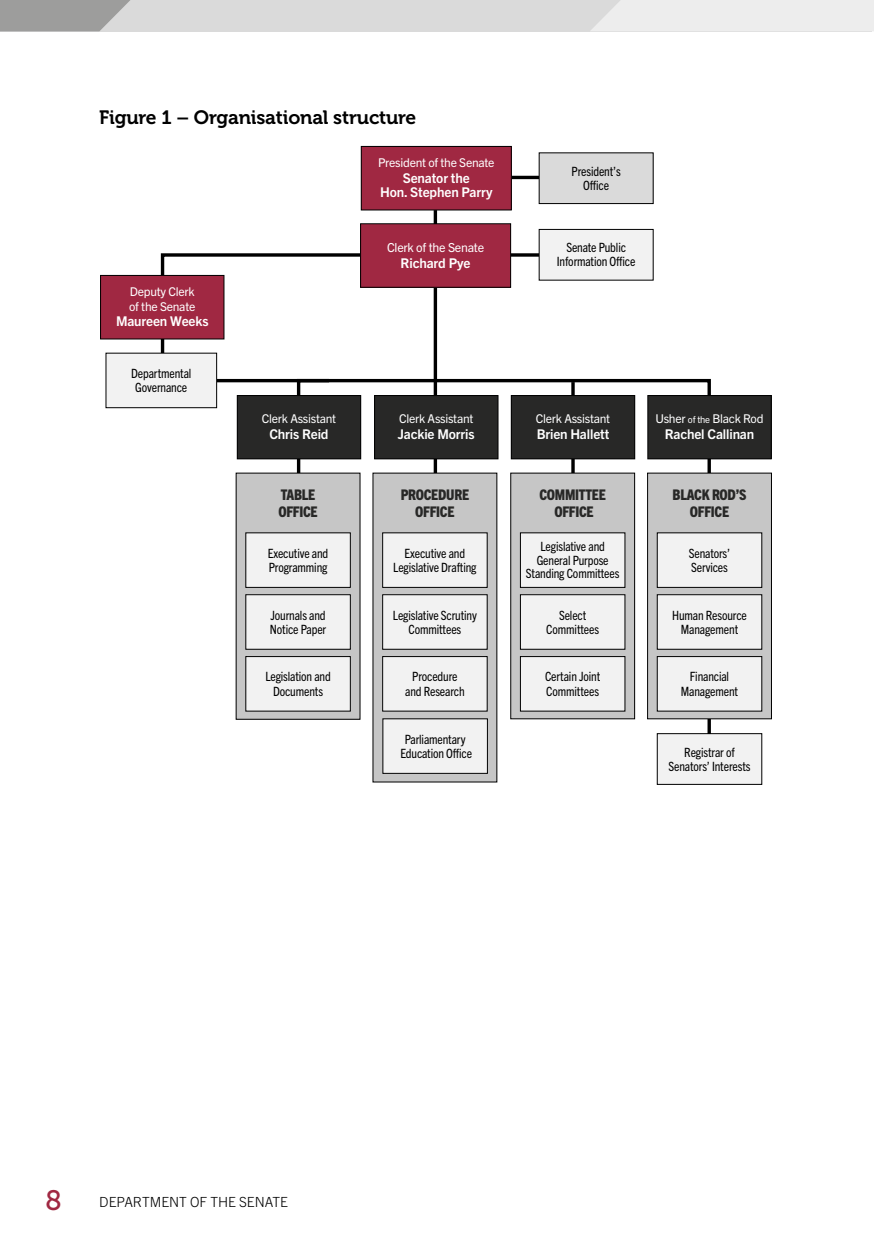
<style>
.page{position:relative;width:874px;height:1241px;background:#fff}
.page>*{position:absolute;margin:0;border:0;box-sizing:border-box;transform-origin:0 0}
.t1{font:28px "Museo 500";color:#a02842}
.t2{font:19.25px "Museo 700";letter-spacing:-.01em;color:#000}
.t3{font:800 condensed 14.7px/17px "Trade Gothic Next LT Pro";letter-spacing:-.02em;color:#282827;text-align:center}
.t4{font:300 14px "Trade Gothic Next LT Pro";color:#000}
.t5{font:700 13.47px/14.2px "Trade Gothic Next LT Pro";letter-spacing:-.01em;color:#fff;text-align:center}
.t6{font:condensed 12.78px/14.2px "Trade Gothic Next LT Pro";letter-spacing:-.01em;color:#000;text-align:center}
.t7{font:12.42px "Trade Gothic Next LT Pro";letter-spacing:-.02em;color:#fff}
.t8{font:12.08px/14.7px "Trade Gothic Next LT Pro";letter-spacing:-.02em;color:#fff}
.s1{font-size:9.45px}
</style>
<div class="page">
<div style="left:0;top:0;width:871px;height:31px;background:#dadada"></div>
<svg style="left:0;top:0;width:130px;height:31px;background:#a3a3a3"></svg>
<div style="left:591px;top:0;width:282px;height:31px;background:#ededed"></div>
<svg style="left:295px;top:378px;width:417px;height:388px"></svg>
<svg style="left:159px;top:251px;width:418px;height:133px"></svg>
<svg style="left:433px;top:210px;width:4px;height:263px"></svg>
<hr style="left:434px;top:176px;width:156px;height:3px;background:#000">
<hr style="left:173px;top:379px;width:156px;height:3px;background:#000">
<hr style="left:571px;top:382px;width:3px;height:205px;background:#000">
<div style="left:361px;top:146px;width:150px;height:64px;background:#a02842"></div>
<div style="left:361px;top:146px;width:150px;height:64px;border:1px solid #000"></div>
<div style="left:100px;top:275px;width:124px;height:64px;background:#a02842"></div>
<div style="left:100px;top:275px;width:124px;height:64px;border:1px solid #000"></div>
<div style="left:237px;top:395px;width:123px;height:64px;background:#282827"></div>
<div style="left:237px;top:395px;width:124px;height:64px;border:1px solid #000"></div>
<div style="left:374px;top:395px;width:123px;height:64px;background:#282827"></div>
<div style="left:374px;top:395px;width:124px;height:64px;border:1px solid #000"></div>
<div style="left:511px;top:395px;width:123px;height:64px;background:#282827"></div>
<div style="left:510px;top:395px;width:124px;height:64px;border:1px solid #000"></div>
<div style="left:647px;top:395px;width:123px;height:64px;background:#282827"></div>
<div style="left:647px;top:395px;width:124px;height:64px;border:1px solid #000"></div>
<div style="left:373px;top:473px;width:123px;height:308px;background:#c6c6c6"></div>
<div style="left:236px;top:473px;width:124px;height:246px;background:#c6c6c6"></div>
<div style="left:510px;top:473px;width:124px;height:245px;background:#c6c6c6"></div>
<div style="left:647px;top:473px;width:124px;height:245px;background:#c6c6c6"></div>
<div style="left:647px;top:473px;width:124px;height:246px;border:1px solid #000"></div>
<div style="left:539px;top:153px;width:113px;height:50px;background:#dadada"></div>
<div style="left:538px;top:152px;width:115px;height:52px;border:1px solid #000"></div>
<div style="left:360px;top:224px;width:150px;height:63px;background:#a02842"></div>
<div style="left:382px;top:532px;width:105px;height:55px;background:#f2f2f2"></div>
<div style="left:657px;top:532px;width:104px;height:55px;background:#f2f2f2"></div>
<div style="left:382px;top:594px;width:105px;height:55px;background:#f2f2f2"></div>
<div style="left:382px;top:594px;width:105px;height:55px;border:1px solid #000"></div>
<div style="left:246px;top:532px;width:104px;height:55px;background:#f2f2f2"></div>
<div style="left:520px;top:594px;width:104px;height:55px;background:#f2f2f2"></div>
<div style="left:520px;top:594px;width:105px;height:55px;border:1px solid #000"></div>
<div style="left:520px;top:532px;width:104px;height:55px;background:#f2f2f2"></div>
<div style="left:382px;top:656px;width:105px;height:55px;background:#f2f2f2"></div>
<div style="left:382px;top:656px;width:105px;height:55px;border:1px solid #000"></div>
<div style="left:246px;top:594px;width:104px;height:55px;background:#f2f2f2"></div>
<div style="left:245px;top:594px;width:105px;height:55px;border:1px solid #000"></div>
<div style="left:246px;top:656px;width:104px;height:55px;background:#f2f2f2"></div>
<div style="left:245px;top:656px;width:105px;height:55px;border:1px solid #000"></div>
<div style="left:520px;top:656px;width:104px;height:55px;background:#f2f2f2"></div>
<div style="left:520px;top:656px;width:105px;height:55px;border:1px solid #000"></div>
<div style="left:657px;top:594px;width:104px;height:55px;background:#f2f2f2"></div>
<div style="left:656px;top:594px;width:105px;height:55px;border:1px solid #000"></div>
<div style="left:382px;top:718px;width:105px;height:55px;background:#f2f2f2"></div>
<div style="left:657px;top:656px;width:104px;height:55px;background:#f2f2f2"></div>
<div style="left:656px;top:656px;width:105px;height:55px;border:1px solid #000"></div>
<div style="left:539px;top:229px;width:113px;height:51px;background:#f2f2f2"></div>
<div style="left:538px;top:229px;width:115px;height:51px;border:1px solid #000"></div>
<div style="left:657px;top:733px;width:104px;height:51px;background:#f2f2f2"></div>
<div style="left:656px;top:733px;width:105px;height:51px;border:1px solid #000"></div>
<div style="left:106px;top:353px;width:110px;height:54px;background:#f2f2f2"></div>
<div style="left:106px;top:353px;width:111px;height:55px;border:1px solid #000"></div>
<h2 class="t2" style="left:99px;top:106px;width:318px">Figure 1 – Organisational structure</h2>
<p class="t8" style="left:378px;top:154px;width:118px">President of the Senate</p>
<p class="t5" style="left:380px;top:170px;width:114px">Senator the<br>Hon. Stephen Parry</p>
<p class="t8" style="left:129px;top:283px;width:68px">Deputy Clerk of the Senate</p>
<p class="t5" style="left:116px;top:313px;width:94px">Maureen Weeks</p>
<p class="t6" style="left:131px;top:365px;width:62px">Departmental<br>Governance</p>
<p class="t7" style="left:387px;top:238px;width:99px">Clerk of the Senate</p>
<p class="t5" style="left:400px;top:254px;width:71px">Richard Pye</p>
<p class="t8" style="left:262px;top:411px;width:76px">Clerk Assistant</p>
<p class="t5" style="left:269px;top:426px;width:61px">Chris Reid</p>
<p class="t8" style="left:399px;top:411px;width:76px">Clerk Assistant</p>
<p class="t5" style="left:398px;top:426px;width:78px">Jackie Morris</p>
<p class="t6" style="left:571px;top:163px;width:51px">President’s<br>Office</p>
<p class="t6" style="left:556px;top:240px;width:80px">Senate Public<br>Information Office</p>
<p class="t8" style="left:535px;top:411px;width:76px">Clerk Assistant</p>
<p class="t5" style="left:536px;top:426px;width:74px">Brien Hallett</p>
<p class="t8" style="left:655px;top:411px;width:109px">Usher <span class="s1">of the</span> Black Rod</p>
<p class="t5" style="left:664px;top:426px;width:91px">Rachel Callinan</p>
<p class="t3" style="left:278px;top:485px;width:41px;text-align:left">TABLE<br>OFFICE</p>
<p class="t3" style="left:539px;top:485px;width:68px">COMMITTEE<br>OFFICE</p>
<p class="t3" style="left:672px;top:485px;width:75px">BLACK ROD’S<br>OFFICE</p>
<p class="t3" style="left:400px;top:485px;width:70px">PROCEDURE<br>OFFICE</p>
<p class="t6" style="left:525px;top:539px;width:95px;line-height:13.5px">Legislative and<br>General Purpose<br>Standing Committees</p>
<p class="t6" style="left:393px;top:545px;width:85px">Executive and<br>Legislative Drafting</p>
<p class="t6" style="left:688px;top:545px;width:43px;text-align:left">Senators’<br>Services</p>
<p class="t6" style="left:392px;top:607px;width:85px">Legislative Scrutiny<br>Committees</p>
<p class="t6" style="left:267px;top:545px;width:62px;text-align:left">Executive and<br>Programming</p>
<p class="t6" style="left:546px;top:607px;width:54px">Select<br>Committees</p>
<p class="t6" style="left:270px;top:607px;width:58px;text-align:left">Journals and<br>Notice Paper</p>
<p class="t6" style="left:265px;top:668px;width:67px">Legislation and<br>Documents</p>
<p class="t6" style="left:545px;top:668px;width:57px;text-align:left">Certain Joint<br>Committees</p>
<p class="t6" style="left:671px;top:607px;width:76px">Human Resource<br>Management</p>
<p class="t6" style="left:680px;top:668px;width:59px">Financial<br>Management</p>
<p class="t6" style="left:405px;top:668px;width:61px">Procedure and Research</p>
<p class="t6" style="left:400px;top:731px;width:73px">Parliamentary<br>Education Office</p>
<h1 class="t1" style="left:45px;top:1184px;width:18px">8</h1>
<p class="t4" style="left:99px;top:1191px;width:190px">DEPARTMENT OF THE SENATE</p>
<p class="t6" style="left:668px;top:744px;width:83px">Registrar of<br>Senators’ Interests</p>
</div>
